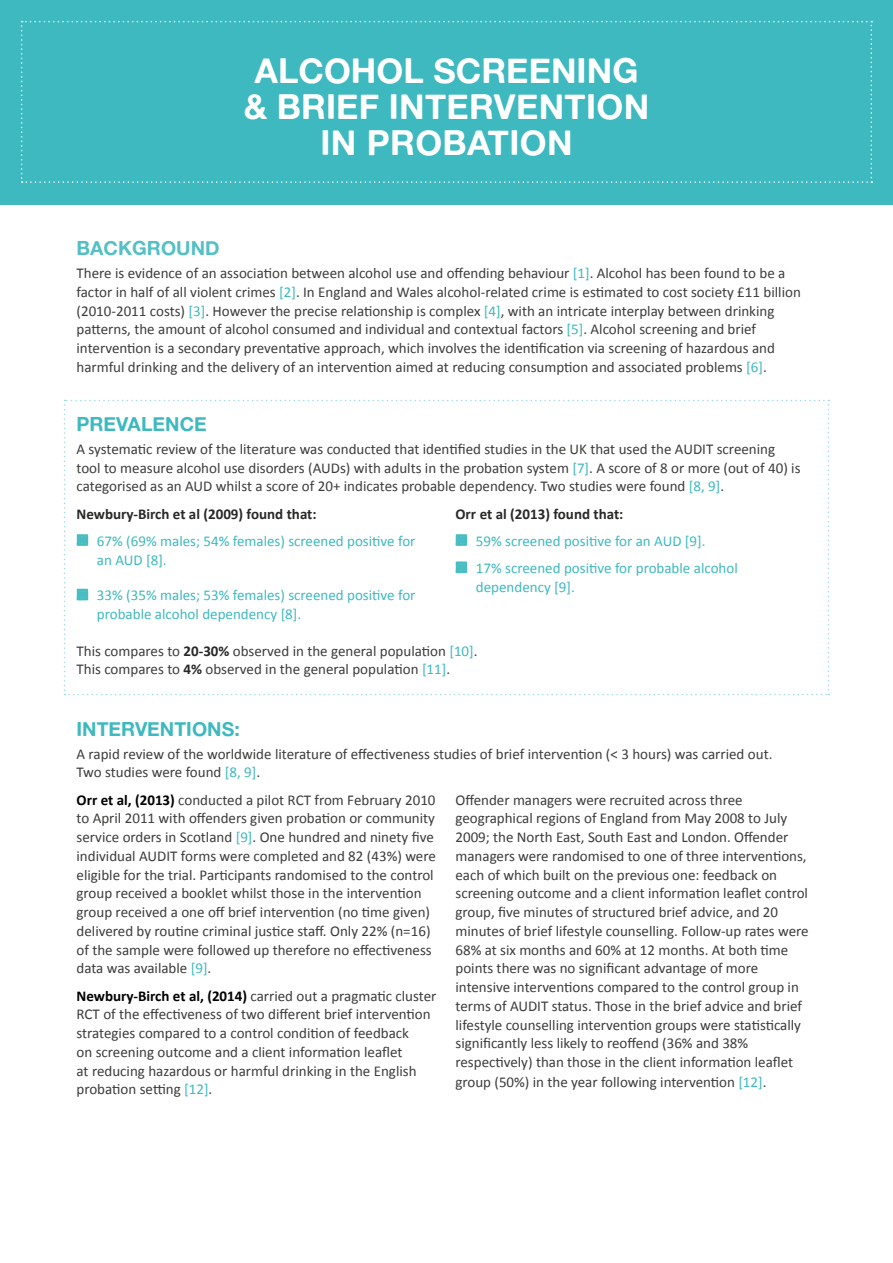
<style>
.page{position:relative;width:893px;height:1263px;background:#fff}
.page>*{position:absolute;margin:0;border:0;box-sizing:border-box;transform-origin:0 0}
.t1{font:34.5px/36px "Alte Haas Grotesk Bold";color:#fff;text-align:center}
.t2{font:19.5px "Alte Haas Grotesk Bold";color:#3eb9bf}
.t3{font:19.5px "Alte Haas Grotesk Bold";color:#52c0c5}
.t4{font:15px/18.8px "Calibri";color:#3c3c3b}
.t5{font:15px/18.8px "Calibri";color:#3eb9bf}
.t6{font:700 15px "Calibri";color:#282827}
.s1{color:#3eb9bf}
.s2{font-weight:700;color:#282827}
.s3{font-weight:700;color:#000}
</style>
<div class="page">
<div style="left:0;top:0;width:893px;height:204px;background:#3eb9bf"></div>
<svg style="left:21px;top:21px;width:851px;height:162px"></svg>
<svg style="left:64px;top:400px;width:765px;height:295px"></svg>
<h1 class="t1" style="left:244px;top:52px;width:407px">ALCOHOL SCREENING &amp; BRIEF INTERVENTION<br>IN PROBATION</h1>
<h2 class="t3" style="left:77px;top:236px;width:145px">BACKGROUND</h2>
<p class="t4" style="left:77px;top:264px;width:726px">There is evidence of an association between alcohol use and offending behaviour <span class="s1">[1]</span>. Alcohol has been found to be a factor in half of all violent crimes <span class="s1">[2]</span>. In England and Wales alcohol-related crime is estimated to cost society £11 billion (2010-2011 costs) <span class="s1">[3]</span>. However the precise relationship is complex <span class="s1">[4]</span>, with an intricate interplay between drinking patterns, the amount of alcohol consumed and individual and contextual factors <span class="s1">[5]</span>. Alcohol screening and brief intervention is a secondary preventative approach, which involves the identification via screening of hazardous and harmful drinking and the delivery of an intervention aimed at reducing consumption and associated problems <span class="s1">[6]</span>.</p>
<h2 class="t2" style="left:77px;top:412px;width:132px">PREVALENCE</h2>
<p class="t4" style="left:77px;top:440px;width:725px">A systematic review of the literature was conducted that identified studies in the UK that used the AUDIT screening tool to measure alcohol use disorders (AUDs) with adults in the probation system <span class="s1">[7]</span>. A score of 8 or more (out of 40) is categorised as an AUD whilst a score of 20+ indicates probable dependency. Two studies were found <span class="s1">[8, 9]</span>.</p>
<p class="t6" style="left:77px;top:504px;width:242px">Newbury-Birch et al (2009) found that:</p>
<p class="t5" style="left:97px;top:532px;width:320px">67% (69% males; 54% females) screened positive for an AUD [8].</p>
<p class="t5" style="left:97px;top:586px;width:320px">33% (35% males; 53% females) screened positive for probable alcohol dependency [8].</p>
<p class="t6" style="left:455px;top:504px;width:169px">Orr et al (2013) found that:</p>
<p class="t5" style="left:476px;top:527px;width:263px;line-height:27.3px">59% screened positive for an AUD [9].<br>17% screened positive for probable alcohol</p>
<p class="t5" style="left:476px;top:578px;width:100px">dependency [9].</p>
<p class="t4" style="left:77px;top:641px;width:403px">This compares to <span class="s2">20-30%</span> observed in the general population <span class="s1">[10]</span>.<br>This compares to <span class="s2">4%</span> observed in the general population <span class="s1">[11]</span>.</p>
<h2 class="t2" style="left:77px;top:716px;width:165px">INTERVENTIONS:</h2>
<p class="t4" style="left:77px;top:744px;width:697px">A rapid review of the worldwide literature of effectiveness studies of brief intervention (&lt; 3 hours) was carried out.<br>Two studies were found <span class="s1">[8, 9]</span>.</p>
<p class="t4" style="left:77px;top:790px;width:361px"><span class="s3">Orr et al, (2013)</span> conducted a pilot RCT from February 2010 to April 2011 with offenders given probation or community service orders in Scotland <span class="s1">[9]</span>. One hundred and ninety five individual AUDIT forms were completed and 82 (43%) were eligible for the trial. Participants randomised to the control group received a booklet whilst those in the intervention group received a one off brief intervention (no time given) delivered by routine criminal justice staff. Only 22% (n=16) of the sample were followed up therefore no effectiveness data was available <span class="s1">[9]</span>.</p>
<p class="t4" style="left:77px;top:986px;width:361px"><span class="s3">Newbury-Birch et al, (2014)</span> carried out a pragmatic cluster RCT of the effectiveness of two different brief intervention strategies compared to a control condition of feedback<br>on screening outcome and a client information leaflet<br>at reducing hazardous or harmful drinking in the English probation setting <span class="s1">[12]</span>.</p>
<p class="t4" style="left:455px;top:790px;width:355px">Offender managers were recruited across three geographical regions of England from May 2008 to July 2009; the North East, South East and London. Offender managers were randomised to one of three interventions, each of which built on the previous one: feedback on screening outcome and a client information leaflet control group, five minutes of structured brief advice, and 20 minutes of brief lifestyle counselling. Follow-up rates were 68% at six months and 60% at 12 months. At both time points there was no significant advantage of more intensive interventions compared to the control group in terms of AUDIT status. Those in the brief advice and brief lifestyle counselling intervention groups were statistically significantly less likely to reoffend (36% and 38% respectively) than those in the client information leaflet group (50%) in the year following intervention <span class="s1">[12]</span>.</p>
</div>
